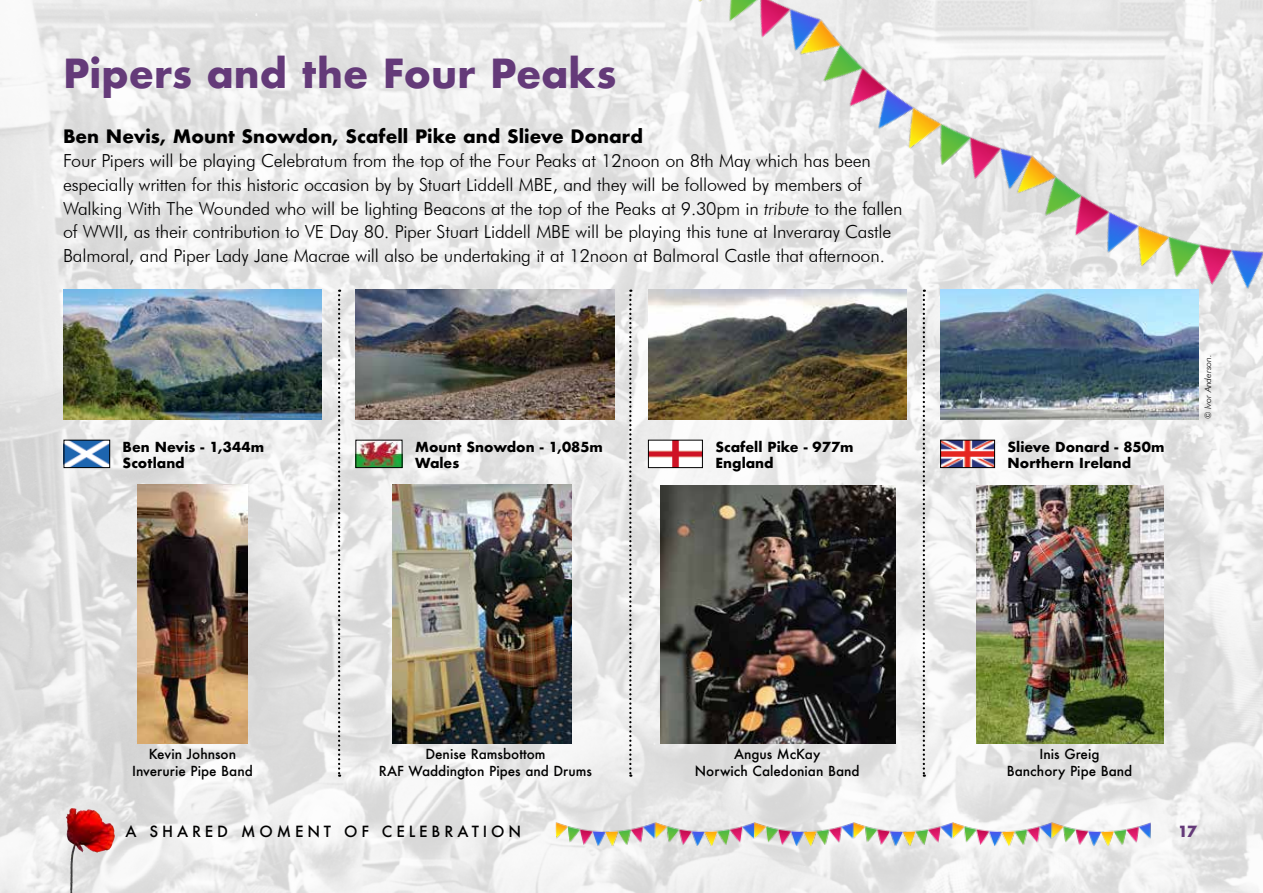
<style>
.page{position:relative;width:1263px;height:893px;background:#fff}
.page>*{position:absolute;margin:0;border:0;box-sizing:border-box;transform-origin:0 0}
.t1{font:700 39px "Futura";color:#643a79}
.t2{font:300 18px/24px "Futura BT";letter-spacing:-.01em;color:#000}
.t3{font:700 18px "Futura";color:#000}
.t4{font:500 15px "Futura";letter-spacing:.26em;color:#000}
.t5{font:700 15px "Futura";color:#643a79}
.t6{font:500 13.5px/16.2px "Futura";color:#000;text-align:center}
.t7{font:700 13.5px/16.2px "Futura";color:#000}
.t8{font:italic 300 9px "Futura BT";color:#000}
.s1{font-style:italic}
</style>
<div class="page">
<img style="left:0;top:0;width:1263px;height:893px">
<img style="left:63px;top:290px;width:259px;height:129px">
<img style="left:356px;top:290px;width:258px;height:129px">
<img style="left:392px;top:484px;width:180px;height:259px">
<img style="left:137px;top:484px;width:111px;height:259px">
<img style="left:660px;top:485px;width:235px;height:258px">
<img style="left:976px;top:485px;width:188px;height:258px">
<div style="left:940px;top:440px;width:55px;height:28px;border:1px solid #000"></div>
<img style="left:358px;top:442px;width:42px;height:24px">
<div style="left:356px;top:440px;width:46px;height:28px;border:1px solid #000"></div>
<img style="left:66px;top:442px;width:42px;height:24px">
<div style="left:64px;top:440px;width:46px;height:28px;border:1px solid #000"></div>
<div style="left:648px;top:440px;width:55px;height:28px;border:1px solid #000"></div>
<img style="left:649px;top:0;width:614px;height:466px">
<svg style="left:338px;top:290px;width:2px;height:487px"></svg>
<svg style="left:629px;top:290px;width:2px;height:487px"></svg>
<svg style="left:923px;top:290px;width:2px;height:487px"></svg>
<img style="left:554px;top:820px;width:599px;height:28px">
<img style="left:66px;top:808px;width:8px;height:53px">
<h1 class="t1" style="left:63px;top:45px;width:555px">Pipers and the Four Peaks</h1>
<p class="t3" style="left:63px;top:123px;width:581px">Ben Nevis, Mount Snowdon, Scafell Pike and Slieve Donard</p>
<p class="t2" style="left:63px;top:148px;width:841px">Four Pipers will be playing Celebratum from the top of the Four Peaks at 12noon on 8th May which has been especially written for this historic occasion by by Stuart Liddell MBE, and they will be followed by members of Walking With The Wounded who will be lighting Beacons at the top of the Peaks at 9.30pm in <span class="s1">tribute</span> to the fallen of WWII, as their contribution to VE Day 80. Piper Stuart Liddell MBE will be playing this tune at Inveraray Castle Balmoral, and Piper Lady Jane Macrae will also be undertaking it at 12noon at Balmoral Castle that afternoon.</p>
<p class="t7" style="left:123px;top:438px;width:143px">Ben Nevis - 1,344m<br>Scotland</p>
<p class="t7" style="left:415px;top:438px;width:189px">Mount Snowdon - 1,085m<br>Wales</p>
<p class="t7" style="left:715px;top:438px;width:140px">Scafell Pike - 977m<br>England</p>
<p class="t7" style="left:1007px;top:438px;width:158px">Slieve Donard - 850m<br>Northern Ireland</p>
<p class="t8" style="left:1202px;top:419px;width:66px;rotate:-90deg">© Ivor Anderson.</p>
<p class="t6" style="left:132px;top:746px;width:122px">Kevin Johnson<br>Inverurie Pipe Band</p>
<p class="t6" style="left:1007px;top:746px;width:127px">Inis Greig<br>Banchory Pipe Band</p>
<p class="t6" style="left:379px;top:746px;width:215px">Denise Ramsbottom<br>RAF Waddington Pipes and Drums</p>
<p class="t6" style="left:695px;top:746px;width:166px">Angus McKay<br>Norwich Caledonian Band</p>
<p class="t4" style="left:125px;top:821px;width:397px">A SHARED MOMENT OF CELEBRATION</p>
<p class="t5" style="left:1178px;top:820px;width:21px">17</p>
</div>
